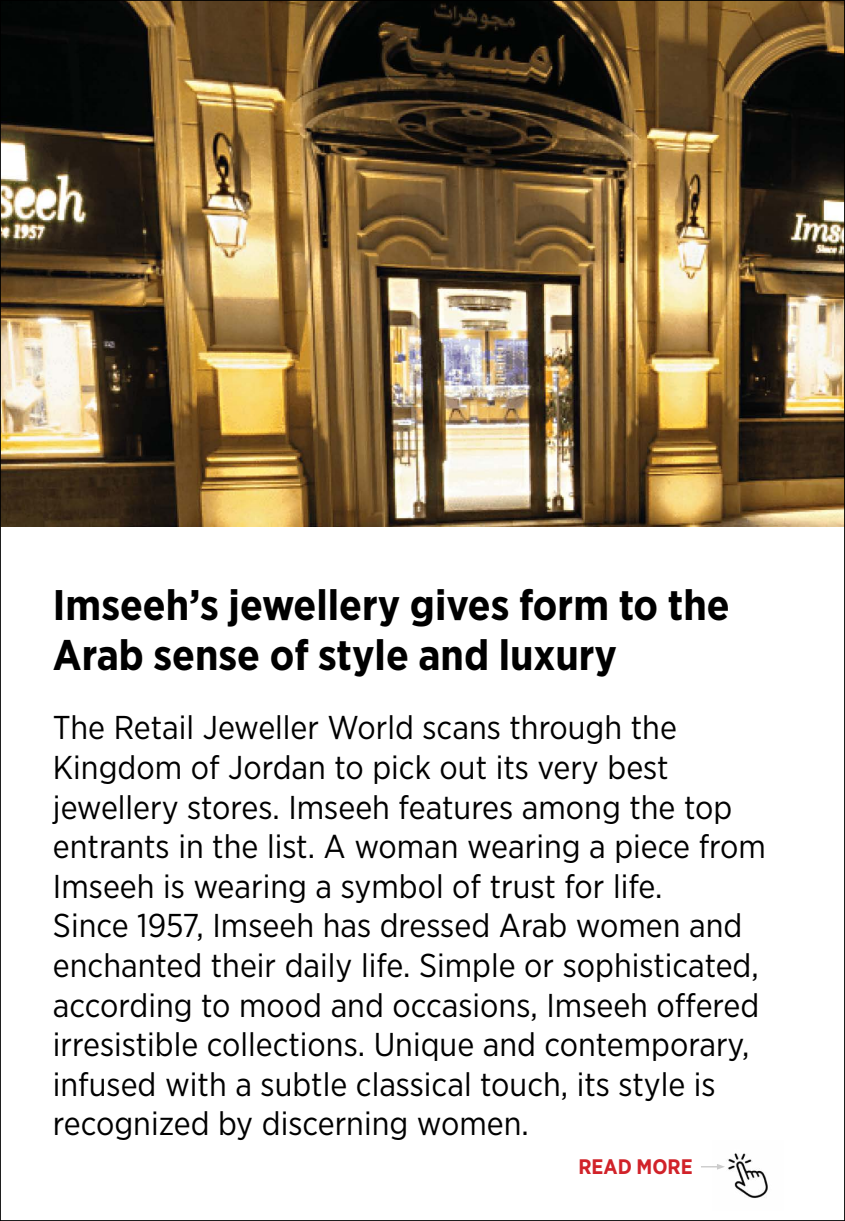
<style>
.page{position:relative;width:845px;height:1221px;background:#fff}
.page>*{position:absolute;margin:0;border:0;box-sizing:border-box;transform-origin:0 0}
.t1{font:700 42.75px/50.2px "Gotham Narrow";color:#000}
.t2{font:33px/39.6px "Gotham Narrow";color:#000}
.t3{font:700 21px "Gotham Narrow";color:#d12229}
</style>
<div class="page">
<img style="left:2px;top:2px;width:840px;height:524px">
<svg style="left:701px;top:1166px;width:11px;height:2px"></svg>
<img style="left:712px;top:1153px;width:56px;height:45px">
<p class="t1" style="left:53px;top:579px;width:677px">Imseeh’s jewellery gives form to the<br>Arab sense of style and luxury</p>
<p class="t2" style="left:53px;top:707px;width:714px">The Retail Jeweller World scans through the Kingdom of Jordan to pick out its very best jewellery stores. Imseeh features among the top entrants in the list. A woman wearing a piece from Imseeh is wearing a symbol of trust for life.<br>Since 1957, Imseeh has dressed Arab women and enchanted their daily life. Simple or sophisticated, according to mood and occasions, Imseeh offered irresistible collections. Unique and contemporary, infused with a subtle classical touch, its style is recognized by discerning women.</p>
<p class="t3" style="left:578px;top:1152px;width:116px">READ MORE</p>
</div>
